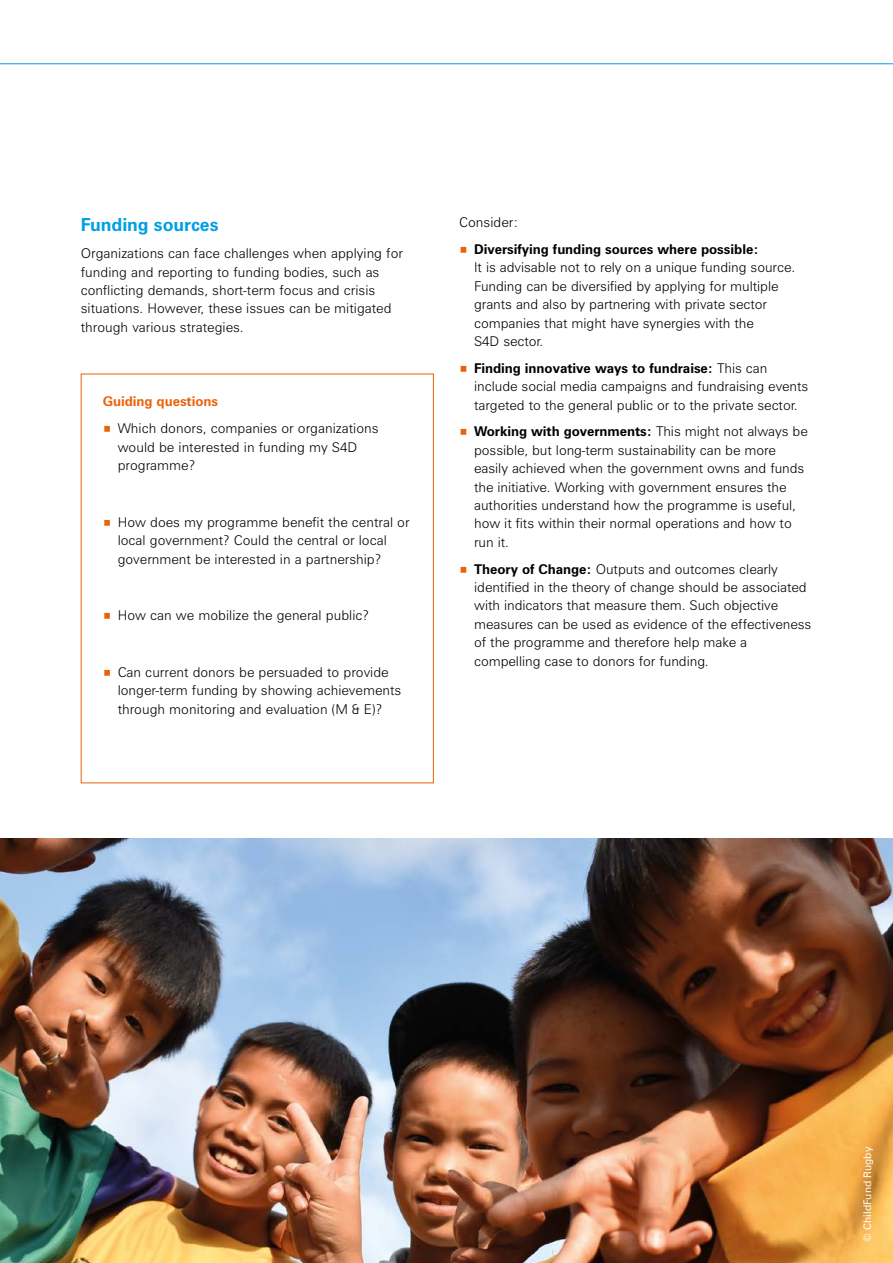
<style>
.page{position:relative;width:893px;height:1263px;background:#fff}
.page>*{position:absolute;margin:0;border:0;box-sizing:border-box;transform-origin:0 0}
.t1{font:700 18px "Zurich BT";letter-spacing:-.005em;color:#009fe3}
.t2{font:300 13.5px/18.3px "Zurich BT";letter-spacing:-.005em;color:#000}
.t3{font:700 13.5px "Zurich BT";letter-spacing:-.005em;color:#000}
.t4{font:700 13.5px "Zurich BT";letter-spacing:-.005em;color:#eb6209}
.t5{font:10.5px "Zurich BT";color:#fff}
.s1{font-weight:700}
</style>
<div class="page">
<hr style="left:0;top:63px;width:893px;height:1px;background:#009fe3">
<img style="left:0;top:838px;width:893px;height:425px">
<h1 class="t1" style="left:81px;top:214px;width:139px">Funding sources</h1>
<p class="t2" style="left:81px;top:244px;width:324px">Organizations can face challenges when applying for funding and reporting to funding bodies, such as conflicting demands, short-term focus and crisis situations. However, these issues can be mitigated through various strategies.</p>
<p class="t4" style="left:103px;top:393px;width:117px">Guiding questions</p>
<p class="t2" style="left:118px;top:419px;width:262px">Which donors, companies or organizations would be interested in funding my S4D programme?</p>
<p class="t2" style="left:118px;top:513px;width:293px">How does my programme benefit the central or local government? Could the central or local government be interested in a partnership?</p>
<p class="t2" style="left:118px;top:606px;width:253px">How can we mobilize the general public?</p>
<p class="t2" style="left:118px;top:663px;width:285px">Can current donors be persuaded to provide longer-term funding by showing achievements through monitoring and evaluation (M &amp; E)?</p>
<p class="t2" style="left:459px;top:213px;width:60px">Consider:</p>
<p class="t3" style="left:474px;top:241px;width:286px">Diversifying funding sources where possible:</p>
<p class="t2" style="left:474px;top:258px;width:323px">It is advisable not to rely on a unique funding source.<br>Funding can be diversified by applying for multiple grants and also by partnering with private sector companies that might have synergies with the<br>S4D sector.</p>
<p class="t2" style="left:474px;top:359px;width:336px"><span class="s1">Finding innovative ways to fundraise:</span> This can include social media campaigns and fundraising events targeted to the general public or to the private sector.</p>
<p class="t2" style="left:474px;top:422px;width:335px"><span class="s1">Working with governments:</span> This might not always be possible, but long-term sustainability can be more easily achieved when the government owns and funds the initiative. Working with government ensures the authorities understand how the programme is useful, how it fits within their normal operations and how to run it.</p>
<p class="t2" style="left:474px;top:559px;width:339px"><span class="s1">Theory of Change:</span> Outputs and outcomes clearly identified in the theory of change should be associated with indicators that measure them. Such objective measures can be used as evidence of the effectiveness of the programme and therefore help make a compelling case to donors for funding.</p>
<p class="t5" style="left:861px;top:1242px;width:97px;rotate:-90deg">© ChildFund Rugby</p>
</div>
